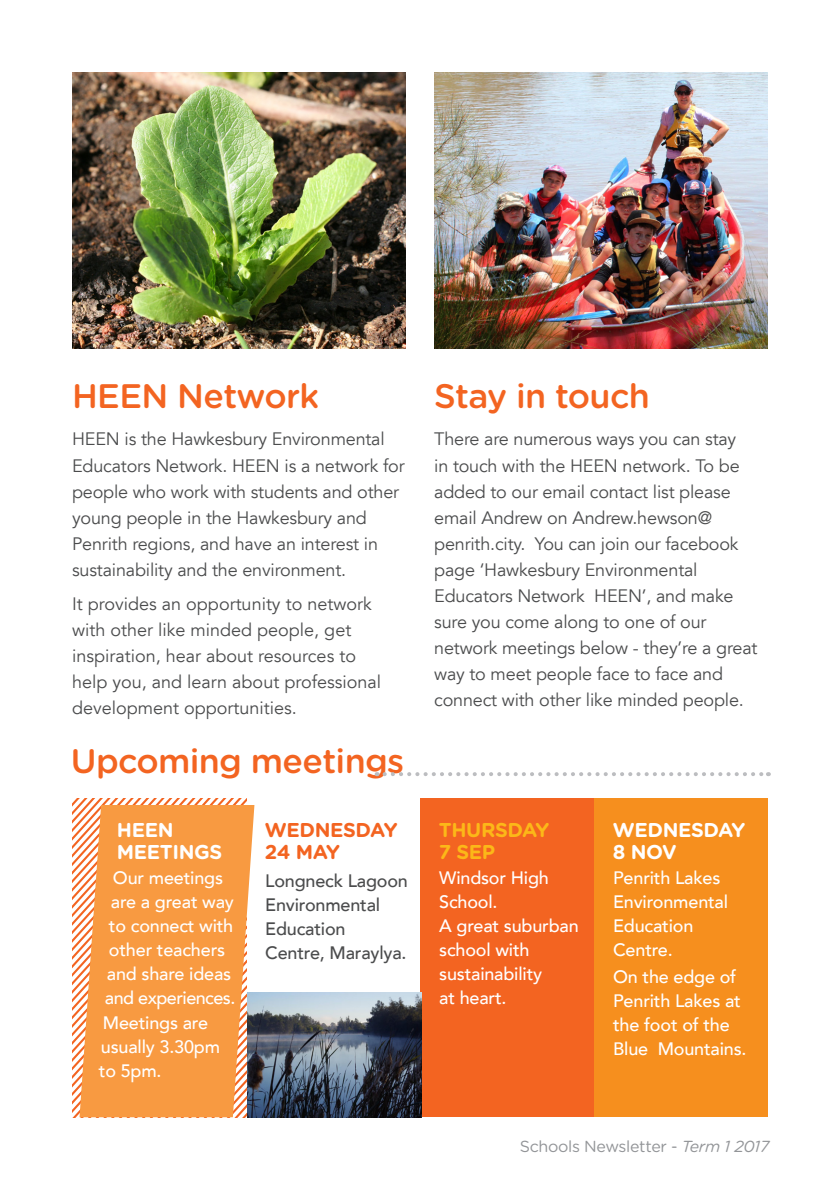
<style>
.page{position:relative;width:840px;height:1191px;background:#fff}
.page>*{position:absolute;margin:0;border:0;box-sizing:border-box;transform-origin:0 0}
.t1{font:500 34px "Gotham Rounded";letter-spacing:-.02em;color:#f36421}
.t2{font:700 20px/22px "Gotham Rounded";letter-spacing:-.02em;color:#fff}
.t3{font:700 20px/22px "Gotham Rounded";letter-spacing:-.02em;color:#f36421}
.t4{font:700 20px/22px "Gotham Rounded";letter-spacing:-.02em;color:#fcb818}
.Body_Copy{font:18px/26px "Avenir LT";letter-spacing:-.01em;color:#4b4c4d}
.Calendar_Body_Copy{font:500 18px/24px "Avenir LT";letter-spacing:-.01em;color:#fff}
.Calendar_Body_Copy-2{font:500 18px/24px "Avenir LT";letter-spacing:-.01em;color:#4b4c4d}
.Calendar_Body_Copy-3{font:500 18px "Avenir LT";letter-spacing:-.03em;color:#fff}
.t5{font:16px "Gotham Rounded";letter-spacing:-.02em;color:#939598}
.s1{font-style:italic}
</style>
<div class="page">
<img style="left:72px;top:72px;width:333px;height:277px">
<img style="left:434px;top:72px;width:333px;height:277px">
<svg style="left:72px;top:798px;width:174px;height:319px"></svg>
<div style="left:420px;top:798px;width:173px;height:319px;background:#f36421"></div>
<div style="left:593px;top:798px;width:174px;height:319px;background:#f68f1e"></div>
<svg style="left:79px;top:805px;width:175px;height:312px;background:#f89f4e"></svg>
<img style="left:247px;top:992px;width:174px;height:125px">
<svg style="left:384px;top:772px;width:384px;height:4px"></svg>
<h2 class="t1" style="left:72px;top:372px;width:248px">HEEN Network</h2>
<p class="Body_Copy" style="left:72px;top:427px;width:334px">HEEN is the Hawkesbury Environmental Educators Network. HEEN is a network for people who work with students and other young people in the Hawkesbury and Penrith regions, and have an interest in sustainability and the environment.</p>
<p class="Body_Copy" style="left:72px;top:591px;width:310px">It provides an opportunity to network with other like minded people, get inspiration, hear about resources to help you, and learn about professional development opportunities.</p>
<h2 class="t1" style="left:71px;top:737px;width:335px">Upcoming meetings</h2>
<h2 class="t1" style="left:434px;top:372px;width:217px">Stay in touch</h2>
<p class="Body_Copy" style="left:434px;top:427px;width:324px">There are numerous ways you can stay<br>in touch with the HEEN network. To be added to our email contact list please email Andrew on Andrew.hewson@ penrith.city. You can join our facebook page ‘Hawkesbury Environmental Educators Network HEEN’, and make sure you come along to one of our network meetings below - they’re a great way to meet people face to face and connect with other like minded people.</p>
<h3 class="t2" style="left:117px;top:818px;width:107px">HEEN<br>MEETINGS</h3>
<p class="Calendar_Body_Copy" style="left:113px;top:866px;width:111px">Our meetings</p>
<p class="Calendar_Body_Copy" style="left:111px;top:890px;width:124px">are a great way</p>
<p class="Calendar_Body_Copy" style="left:109px;top:914px;width:126px">to connect with</p>
<p class="Calendar_Body_Copy" style="left:109px;top:938px;width:118px">other teachers</p>
<p class="Calendar_Body_Copy" style="left:107px;top:962px;width:126px">and share ideas</p>
<p class="Calendar_Body_Copy-3" style="left:105px;top:987px;width:132px">and experiences.</p>
<p class="Calendar_Body_Copy" style="left:103px;top:1010px;width:107px">Meetings are</p>
<p class="Calendar_Body_Copy" style="left:101px;top:1034px;width:121px">usually 3.30pm</p>
<p class="Calendar_Body_Copy" style="left:99px;top:1058px;width:64px">to 5pm.</p>
<h3 class="t3" style="left:265px;top:818px;width:134px">WEDNESDAY<br>24 MAY</h3>
<h3 class="t4" style="left:438px;top:818px;width:112px">THURSDAY<br>7 SEP</h3>
<h3 class="t2" style="left:612px;top:818px;width:134px">WEDNESDAY<br>8 NOV</h3>
<p class="Calendar_Body_Copy-2" style="left:265px;top:869px;width:144px">Longneck Lagoon<br>Environmental<br>Education<br>Centre, Maraylya.</p>
<p class="Calendar_Body_Copy" style="left:439px;top:866px;width:141px">Windsor High<br>School.<br>A great suburban school with sustainability<br>at heart.</p>
<p class="Calendar_Body_Copy" style="left:612px;top:866px;width:116px">Penrith Lakes<br>Environmental<br>Education<br>Centre.</p>
<p class="Calendar_Body_Copy" style="left:612px;top:965px;width:135px">On the edge of<br>Penrith Lakes at the foot of the<br>Blue Mountains.</p>
<p class="t5" style="left:519px;top:1135px;width:251px">Schools Newsletter - <span class="s1">Term 1 2017</span></p>
</div>
